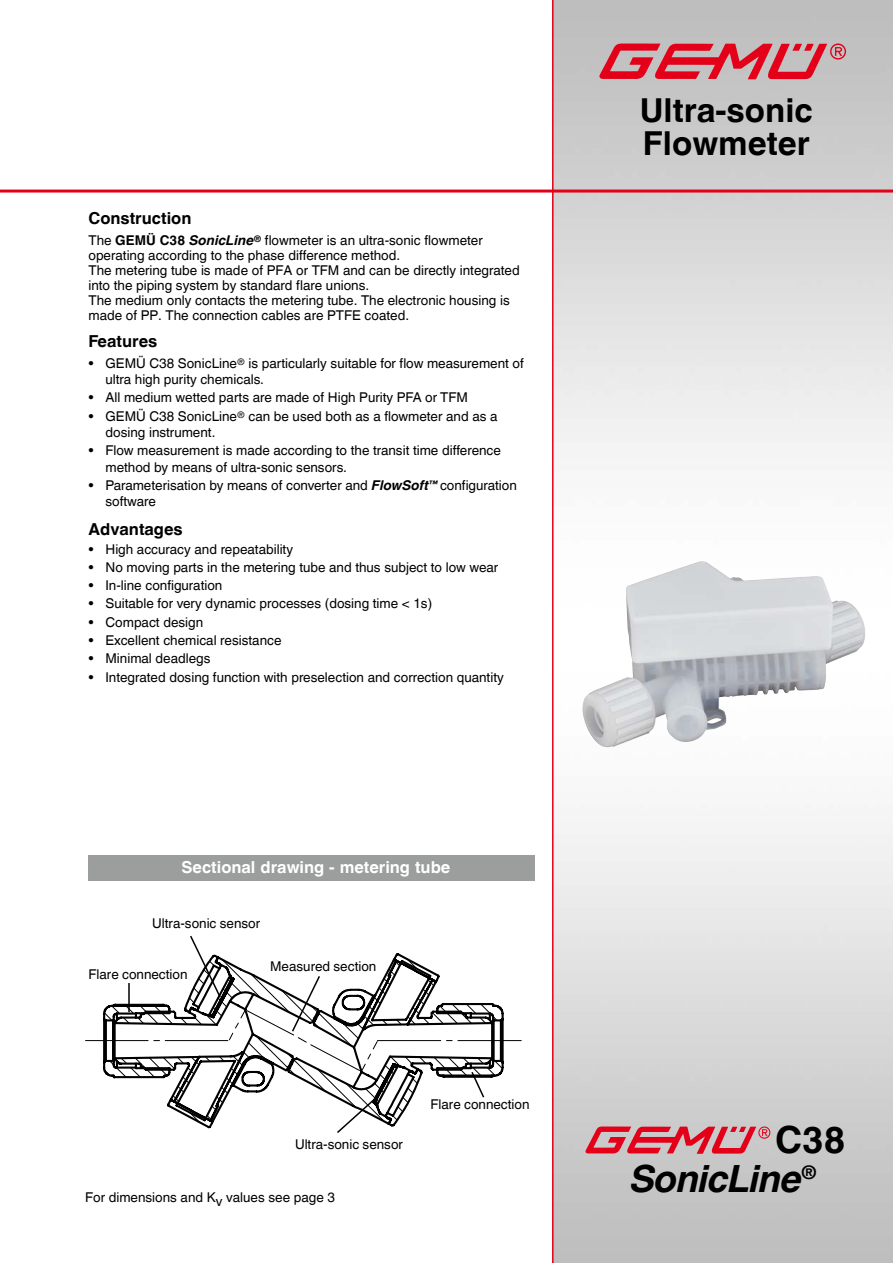
<style>
.page{position:relative;width:893px;height:1263px;background:#fff}
.page>*{position:absolute;margin:0;border:0;box-sizing:border-box;transform-origin:0 0}
.t1{font:italic 700 37.5px/39.2px "Helvetica World";letter-spacing:-.025em;color:#000}
.t2{font:700 33px/33px "Helvetica World";color:#000}
.t3{font:700 16.5px "Helvetica World";color:#000}
.t4{font:700 16.5px "Helvetica World";color:#fff}
.t5{font:13.5px/15px "Helvetica World";color:#000}
.s1{font-weight:700}
.s2{font-weight:700;font-style:italic}
.s3{font-style:normal}
</style>
<div class="page">
<img style="left:554px;top:0;width:339px;height:1263px">
<hr style="left:0;top:190px;width:893px;height:3px;background:#e30018">
<hr style="left:552px;top:0;width:2px;height:1263px;background:#e30018">
<img style="left:594px;top:37px;width:260px;height:54px">
<img style="left:583px;top:562px;width:282px;height:186px">
<img style="left:586px;top:1127px;width:188px;height:34px">
<svg style="left:85px;top:935px;width:437px;height:198px"></svg>
<div style="left:88px;top:855px;width:447px;height:25px;background:#9c9d9d"></div>
<p class="t3" style="left:88px;top:209px;width:104px">Construction</p>
<p class="t5" style="left:88px;top:232px;width:433px">The <span class="s1">GEMÜ C38</span> <span class="s2">SonicLine</span><sup>®</sup> flowmeter is an ultra-sonic flowmeter operating according to the phase difference method.<br>The metering tube is made of PFA or TFM and can be directly integrated into the piping system by standard flare unions.<br>The medium only contacts the metering tube. The electronic housing is made of PP. The connection cables are PTFE coated.</p>
<p class="t3" style="left:88px;top:331px;width:70px">Features</p>
<p class="t5" style="left:105px;top:355px;width:420px;line-height:16.2px;text-indent:-17px">• GEMÜ C38 SonicLine<sup>®</sup> is particularly suitable for flow measurement of ultra high purity chemicals.</p>
<p class="t5" style="left:88px;top:390px;width:381px">• All medium wetted parts are made of High Purity PFA or TFM</p>
<p class="t5" style="left:105px;top:408px;width:394px;line-height:16.2px;text-indent:-17px">• GEMÜ C38 SonicLine<sup>®</sup> can be used both as a flowmeter and as a dosing instrument.</p>
<p class="t5" style="left:105px;top:443px;width:397px;line-height:16.2px;text-indent:-17px">• Flow measurement is made according to the transit time difference method by means of ultra-sonic sensors.</p>
<p class="t5" style="left:105px;top:477px;width:413px;line-height:16.2px;text-indent:-17px">• Parameterisation by means of converter and <span class="s2">FlowSoft</span><sup>™</sup> configuration software</p>
<p class="t3" style="left:88px;top:520px;width:96px">Advantages</p>
<p class="t5" style="left:88px;top:541px;width:206px">• High accuracy and repeatability</p>
<p class="t5" style="left:88px;top:560px;width:411px">• No moving parts in the metering tube and thus subject to low wear</p>
<p class="t5" style="left:88px;top:578px;width:135px">• In-line configuration</p>
<p class="t5" style="left:88px;top:596px;width:345px">• Suitable for very dynamic processes (dosing time &lt; 1s)</p>
<p class="t5" style="left:88px;top:615px;width:116px">• Compact design</p>
<p class="t5" style="left:88px;top:633px;width:195px">• Excellent chemical resistance</p>
<p class="t5" style="left:88px;top:651px;width:124px">• Minimal deadlegs</p>
<p class="t5" style="left:88px;top:670px;width:417px">• Integrated dosing function with preselection and correction quantity</p>
<p class="t4" style="left:182px;top:858px;width:270px">Sectional drawing - metering tube</p>
<p class="t5" style="left:152px;top:916px;width:109px">Ultra-sonic sensor</p>
<p class="t5" style="left:88px;top:967px;width:101px">Flare connection</p>
<p class="t5" style="left:270px;top:958px;width:108px">Measured section</p>
<p class="t5" style="left:295px;top:1137px;width:109px">Ultra-sonic sensor</p>
<p class="t5" style="left:85px;top:1190px;width:251px">For dimensions and Kv values see page 3</p>
<p class="t5" style="left:430px;top:1096px;width:101px">Flare connection</p>
<h2 class="t2" style="left:640px;top:94px;width:175px">Ultra-sonic<br>Flowmeter</h2>
<h1 class="t1" style="left:630px;top:1120px;width:217px;text-indent:145px"><span class="s3">C38<br></span>SonicLine<sup>®</sup></h1>
</div>
